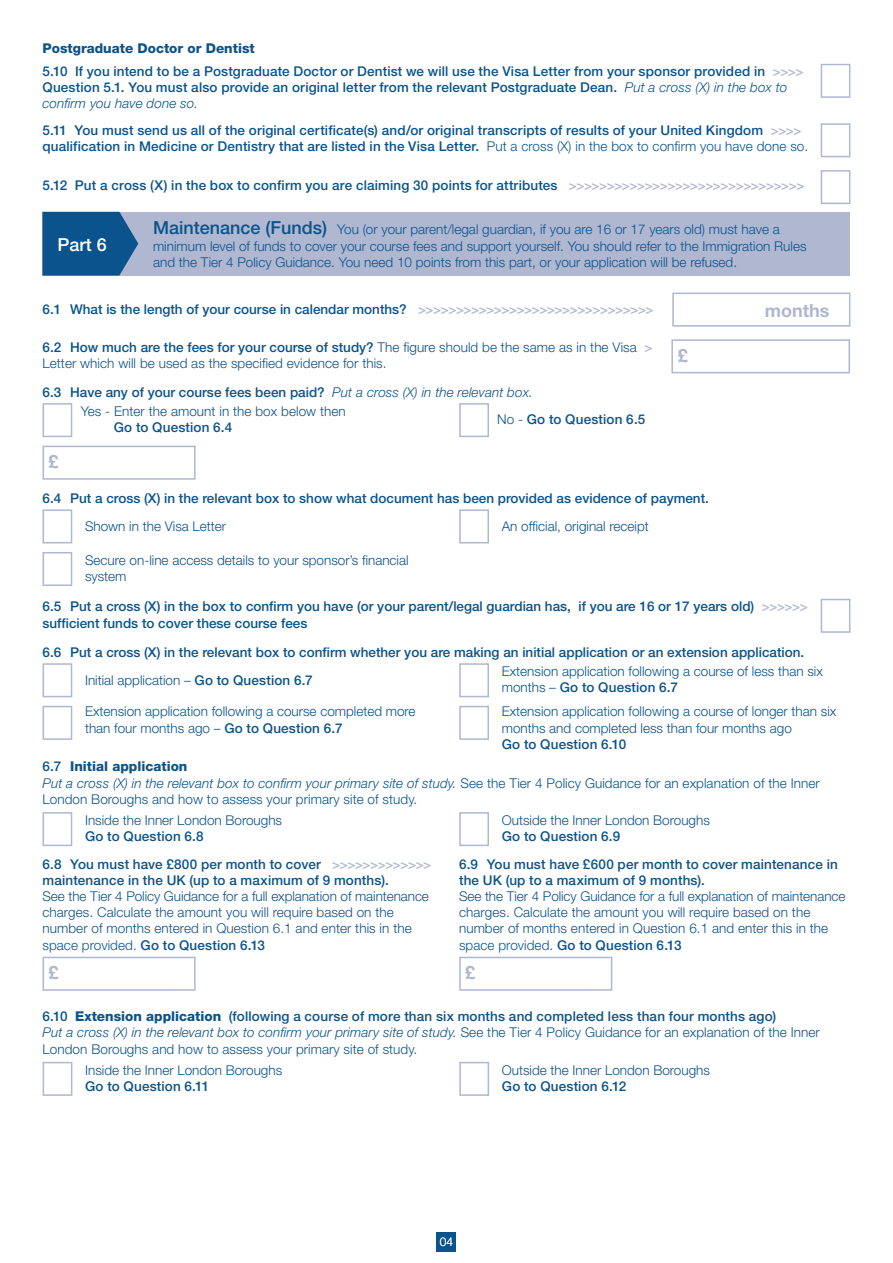
<style>
.page{position:relative;width:893px;height:1263px;background:#fff}
.page>*{position:absolute;margin:0;border:0;box-sizing:border-box;transform-origin:0 0}
.t1{font:700 18px "Helvetica Neue";color:#afb7d1}
.t2{font:500 18px "Helvetica Neue";color:#fff}
.t3{font:300 13.5px/16.2px "Helvetica Neue";color:#0b538c}
.t4{font:500 13.5px/16.2px "Helvetica Neue LT Std";letter-spacing:.01em;color:#0b538c}
.t5{font:500 13.5px/16.2px "Helvetica Neue";color:#0b538c}
.t6{font:800 13.5px "Helvetica Neue";color:#0b538c}
.t7{font:300 12px "Helvetica Neue";color:#fff}
.s1{color:#afb7d1}
.s2{font-family:"Helvetica Neue";font-weight:300;font-style:italic}
.s3{font-family:"Helvetica Neue";font-weight:300}
.s4{font-weight:500;font-size:18px}
.s5{font-family:"Helvetica Neue LT Std";color:#afb7d1}
.s6{font-weight:500}
.s7{font-family:"Helvetica Neue LT Std";font-weight:500;color:#afb7d1}
.s8{font-weight:300;font-style:italic}
.s9{font-family:"Helvetica Neue LT Std";font-weight:500}
.s10{font-style:italic}
.s11{font-family:"Helvetica Neue";font-weight:800}
</style>
<div class="page">
<div style="left:437px;top:1232px;width:19px;height:19px;background:#0b538c"></div>
<svg style="left:42px;top:663px;width:31px;height:35px"></svg>
<svg style="left:459px;top:705px;width:30px;height:35px"></svg>
<svg style="left:459px;top:663px;width:30px;height:35px"></svg>
<svg style="left:42px;top:705px;width:31px;height:35px"></svg>
<svg style="left:42px;top:812px;width:31px;height:35px"></svg>
<svg style="left:459px;top:812px;width:30px;height:35px"></svg>
<svg style="left:42px;top:956px;width:154px;height:35px"></svg>
<svg style="left:459px;top:956px;width:154px;height:35px"></svg>
<svg style="left:42px;top:1061px;width:31px;height:35px"></svg>
<svg style="left:459px;top:1061px;width:31px;height:35px"></svg>
<div style="left:43px;top:212px;width:807px;height:64px;background:#afb7d1"></div>
<svg style="left:43px;top:212px;width:95px;height:64px"></svg>
<svg style="left:672px;top:292px;width:179px;height:35px"></svg>
<svg style="left:671px;top:339px;width:179px;height:35px"></svg>
<svg style="left:459px;top:403px;width:30px;height:35px"></svg>
<svg style="left:42px;top:403px;width:31px;height:35px"></svg>
<svg style="left:42px;top:445px;width:154px;height:35px"></svg>
<svg style="left:42px;top:509px;width:31px;height:35px"></svg>
<svg style="left:459px;top:509px;width:30px;height:35px"></svg>
<svg style="left:42px;top:552px;width:31px;height:34px"></svg>
<svg style="left:820px;top:598px;width:31px;height:35px"></svg>
<svg style="left:820px;top:63px;width:31px;height:35px"></svg>
<svg style="left:820px;top:123px;width:31px;height:35px"></svg>
<svg style="left:820px;top:170px;width:31px;height:34px"></svg>
<p class="t6" style="left:43px;top:40px;width:214px">Postgraduate Doctor or Dentist</p>
<p class="t4" style="left:43px;top:63px;width:763px">5.10 If you intend to be a Postgraduate Doctor or Dentist we will use the Visa Letter from your sponsor provided in <span class="s1">&gt;&gt;&gt;&gt;<br></span>Question 5.1. You must also provide an original letter from the relevant Postgraduate Dean. <span class="s2">Put a cross (X) in the box to confirm you have done so.</span></p>
<p class="t4" style="left:43px;top:122px;width:767px">5.11 You must send us all of the original certificate(s) and/or original transcripts of results of your United Kingdom <span class="s1">&gt;&gt;&gt;&gt; </span>qualification in Medicine or Dentistry that are listed in the Visa Letter. <span class="s3">Put a cross (X) in the box to confirm you have done so.</span></p>
<p class="t4" style="left:43px;top:177px;width:763px">5.12 Put a cross (X) in the box to confirm you are claiming 30 points for attributes <span class="s1">&gt;&gt;&gt;&gt;&gt;&gt;&gt;&gt;&gt;&gt;&gt;&gt;&gt;&gt;&gt;&gt;&gt;&gt;&gt;&gt;&gt;&gt;&gt;&gt;&gt;&gt;&gt;&gt;&gt;&gt;&gt;</span></p>
<p class="t3" style="left:153px;top:221px;width:655px"><span class="s4">Maintenance (Funds)</span> You (or your parent/legal guardian, if you are 16 or 17 years old) must have a minimum level of funds to cover your course fees and support yourself. You should refer to the Immigration Rules and the Tier 4 Policy Guidance. You need 10 points from this part, or your application will be refused.</p>
<p class="t5" style="left:43px;top:301px;width:613px">6.1 What is the length of your course in calendar months? <span class="s5">&gt;&gt;&gt;&gt;&gt;&gt;&gt;&gt;&gt;&gt;&gt;&gt;&gt;&gt;&gt;&gt;&gt;&gt;&gt;&gt;&gt;&gt;&gt;&gt;&gt;&gt;&gt;&gt;&gt;&gt;&gt;</span></p>
<p class="t1" style="left:765px;top:299px;width:66px">months</p>
<p class="t3" style="left:43px;top:339px;width:612px"><span class="s6">6.2 How much are the fees for your course of study?</span> The figure should be the same as in the Visa <span class="s7">&gt;<br></span>Letter which will be used as the specified evidence for this.</p>
<p class="t1" style="left:678px;top:344px;width:12px">£</p>
<p class="t5" style="left:43px;top:384px;width:492px">6.3 Have any of your course fees been paid? <span class="s8">Put a cross (X) in the relevant box.</span></p>
<p class="t4" style="left:497px;top:411px;width:150px"><span class="s3">No -</span> Go to Question 6.5</p>
<p class="t2" style="left:57px;top:234px;width:51px">Part 6</p>
<p class="t3" style="left:81px;top:403px;width:267px">Yes - Enter the amount in the box below then</p>
<p class="t4" style="left:114px;top:419px;width:120px">Go to Question 6.4</p>
<p class="t1" style="left:49px;top:450px;width:12px">£</p>
<p class="t5" style="left:43px;top:490px;width:668px">6.4 Put a cross (X) in the relevant box to show what document has been provided as evidence of payment.</p>
<p class="t3" style="left:85px;top:517px;width:143px">Shown in the Visa Letter</p>
<p class="t3" style="left:502px;top:517px;width:149px">An official, original receipt</p>
<p class="t3" style="left:85px;top:551px;width:325px">Secure on-line access details to your sponsor’s financial system</p>
<p class="t5" style="left:43px;top:598px;width:767px">6.5 Put a cross (X) in the box to confirm you have (or your parent/legal guardian has, if you are 16 or 17 years old) <span class="s5">&gt;&gt;&gt;&gt;&gt;&gt; </span>sufficient funds to cover these course fees</p>
<p class="t5" style="left:43px;top:644px;width:763px">6.6 Put a cross (X) in the relevant box to confirm whether you are making an initial application or an extension application.</p>
<p class="t3" style="left:85px;top:671px;width:229px">Initial application – <span class="s9">Go to Question 6.7</span></p>
<p class="t3" style="left:502px;top:663px;width:323px">Extension application following a course of less than six months – <span class="s9">Go to Question 6.7</span></p>
<p class="t3" style="left:85px;top:703px;width:332px">Extension application following a course completed more than four months ago – <span class="s9">Go to Question 6.7</span></p>
<p class="t3" style="left:502px;top:703px;width:336px">Extension application following a course of longer than six months and completed less than four months ago<br><span class="s9">Go to Question 6.10</span></p>
<p class="t6" style="left:43px;top:758px;width:146px"><span class="s9">6.7</span> Initial application</p>
<p class="t3" style="left:43px;top:774px;width:779px"><span class="s10">Put a cross (X) in the relevant box to confirm your primary site of study.</span> See the Tier 4 Policy Guidance for an explanation of the Inner<br>London Boroughs and how to assess your primary site of study.</p>
<p class="t3" style="left:85px;top:812px;width:199px">Inside the Inner London Boroughs</p>
<p class="t4" style="left:85px;top:828px;width:120px">Go to Question 6.8</p>
<p class="t3" style="left:502px;top:812px;width:210px">Outside the Inner London Boroughs</p>
<p class="t4" style="left:502px;top:828px;width:120px">Go to Question 6.9</p>
<p class="t3" style="left:43px;top:855px;width:390px"><span class="s9">6.8 You must have £800 per month to cover</span> <span class="s7">&gt;&gt;&gt;&gt;&gt;&gt;&gt;&gt;&gt;&gt;&gt;&gt;&gt; </span><span class="s9">maintenance in the UK (up to a maximum of 9 months).<br></span>See the Tier 4 Policy Guidance for a full explanation of maintenance charges. Calculate the amount you will require based on the number of months entered in Question 6.1 and enter this in the space provided. <span class="s9">Go to Question 6.13</span></p>
<p class="t3" style="left:459px;top:855px;width:388px"><span class="s9">6.9 You must have £600 per month to cover maintenance in the UK (up to a maximum of 9 months).<br></span>See the Tier 4 Policy Guidance for a full explanation of maintenance charges. Calculate the amount you will require based on the number of months entered in Question 6.1 and enter this in the space provided. <span class="s9">Go to Question 6.13</span></p>
<p class="t1" style="left:49px;top:961px;width:12px">£</p>
<p class="t1" style="left:465px;top:961px;width:12px">£</p>
<p class="t4" style="left:43px;top:1008px;width:735px">6.10 <span class="s11">Extension application</span> (following a course of more than six months and completed less than four months ago)</p>
<p class="t3" style="left:43px;top:1024px;width:779px"><span class="s10">Put a cross (X) in the relevant box to confirm your primary site of study.</span> See the Tier 4 Policy Guidance for an explanation of the Inner<br>London Boroughs and how to assess your primary site of study.</p>
<p class="t3" style="left:85px;top:1061px;width:199px">Inside the Inner London Boroughs</p>
<p class="t4" style="left:85px;top:1078px;width:126px">Go to Question 6.11</p>
<p class="t3" style="left:502px;top:1061px;width:210px">Outside the Inner London Boroughs</p>
<p class="t4" style="left:502px;top:1078px;width:126px">Go to Question 6.12</p>
<p class="t7" style="left:440px;top:1234px;width:15px">04</p>
</div>
